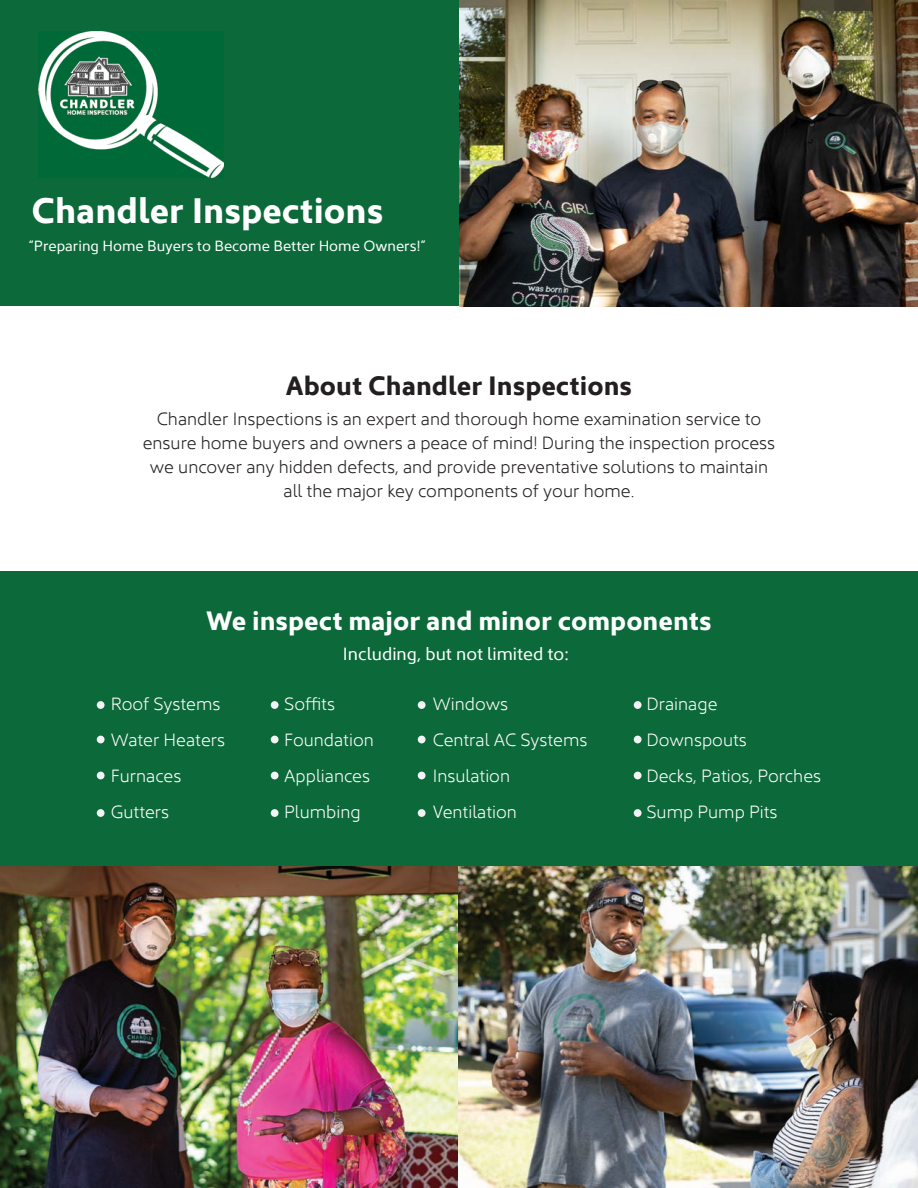
<style>
.page{position:relative;width:918px;height:1188px;background:#fff}
.page>*{position:absolute;margin:0;border:0;box-sizing:border-box;transform-origin:0 0}
.t1{font:700 36px "Kyrial Sans Pro";color:#fff}
.t2{font:700 27px "Kyrial Sans Pro";color:#fff}
.t3{font:700 27px "Kyrial Sans Pro";color:#231f20}
.t4{font:300 18px/24px "Kyrial Sans Pro";color:#231f20;text-align:center}
.t5{font:300 18px/36px "Kyrial Sans Pro";color:#fff}
.t6{font:18px "Kyrial Sans Pro";color:#fff}
.t7{font:15px "Kyrial Sans Pro";color:#fff}
</style>
<div class="page">
<img style="left:0;top:866px;width:918px;height:322px">
<img style="left:459px;top:0;width:459px;height:306px">
<div style="left:0;top:0;width:459px;height:306px;background:#0c6939"></div>
<div style="left:0;top:571px;width:918px;height:295px;background:#0c6939"></div>
<img style="left:39px;top:31px;width:185px;height:146px">
<div style="left:97px;top:701px;width:8px;height:8px;background:#f2f3f4;border-radius:50%"></div>
<div style="left:97px;top:736px;width:8px;height:7px;background:#f2f3f4;border-radius:50%"></div>
<div style="left:97px;top:772px;width:8px;height:7px;background:#f2f3f4;border-radius:50%"></div>
<div style="left:97px;top:809px;width:8px;height:8px;background:#f2f3f4;border-radius:50%"></div>
<div style="left:271px;top:701px;width:8px;height:8px;background:#f2f3f4;border-radius:50%"></div>
<div style="left:271px;top:736px;width:8px;height:7px;background:#f2f3f4;border-radius:50%"></div>
<div style="left:271px;top:772px;width:8px;height:7px;background:#f2f3f4;border-radius:50%"></div>
<div style="left:271px;top:809px;width:8px;height:8px;background:#f2f3f4;border-radius:50%"></div>
<div style="left:418px;top:701px;width:8px;height:8px;background:#f2f3f4;border-radius:50%"></div>
<div style="left:418px;top:736px;width:8px;height:7px;background:#f2f3f4;border-radius:50%"></div>
<div style="left:418px;top:772px;width:8px;height:7px;background:#f2f3f4;border-radius:50%"></div>
<div style="left:418px;top:809px;width:8px;height:8px;background:#f2f3f4;border-radius:50%"></div>
<div style="left:634px;top:701px;width:8px;height:8px;background:#f2f3f4;border-radius:50%"></div>
<div style="left:634px;top:736px;width:8px;height:7px;background:#f2f3f4;border-radius:50%"></div>
<div style="left:634px;top:772px;width:8px;height:7px;background:#f2f3f4;border-radius:50%"></div>
<div style="left:634px;top:809px;width:8px;height:8px;background:#f2f3f4;border-radius:50%"></div>
<h1 class="t1" style="left:32px;top:184px;width:354px">Chandler Inspections</h1>
<p class="t7" style="left:29px;top:235px;width:399px">“Preparing Home Buyers to Become Better Home Owners!”</p>
<h2 class="t3" style="left:286px;top:366px;width:348px">About Chandler Inspections</h2>
<p class="t4" style="left:143px;top:405px;width:634px">Chandler Inspections is an expert and thorough home examination service to ensure home buyers and owners a peace of mind! During the inspection process we uncover any hidden defects, and provide preventative solutions to maintain all the major key components of your home.</p>
<h2 class="t2" style="left:206px;top:601px;width:507px">We inspect major and minor components</h2>
<p class="t6" style="left:343px;top:641px;width:227px">Including, but not limited to:</p>
<p class="t5" style="left:111px;top:684px;width:116px">Roof Systems<br>Water Heaters<br>Furnaces<br>Gutters</p>
<p class="t5" style="left:284px;top:684px;width:91px">Soffits<br>Foundation<br>Appliances<br>Plumbing</p>
<p class="t5" style="left:433px;top:684px;width:156px">Windows<br>Central AC Systems<br>Insulation<br>Ventilation</p>
<p class="t5" style="left:646px;top:684px;width:176px">Drainage<br>Downspouts<br>Decks, Patios, Porches<br>Sump Pump Pits</p>
</div>
